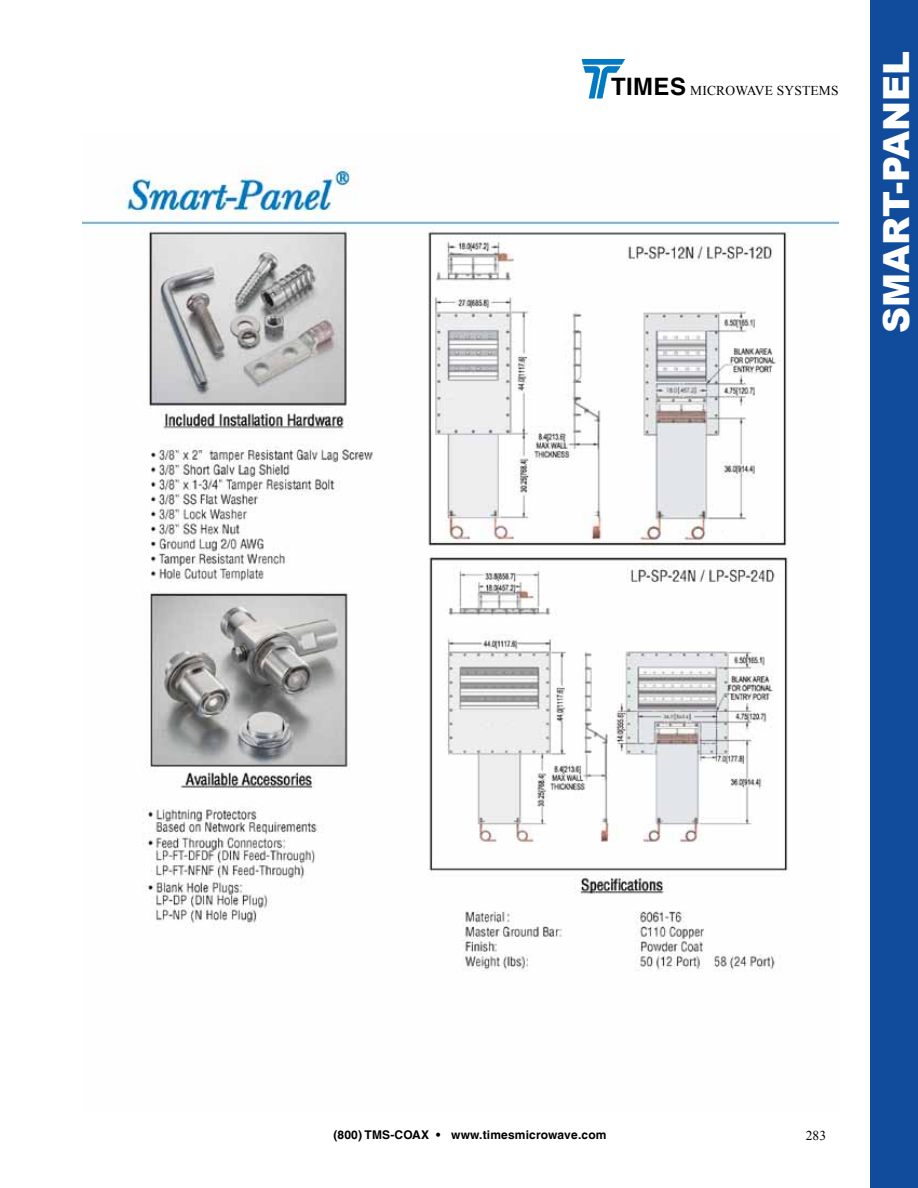
<style>
.page{position:relative;width:918px;height:1188px;background:#fff}
.page>*{position:absolute;margin:0;border:0;box-sizing:border-box;transform-origin:0 0}
.t1{font:900 36px "Arial";color:#fff}
.t2{font:13.5px "Times New Roman";letter-spacing:.01em;color:#000}
.t3{font:700 12px "Helvetica LT";letter-spacing:.015em;color:#000}
.s1{font-family:"Helvetica LT";font-weight:700;font-size:24px}
</style>
<div class="page">
<img style="left:582px;top:59px;width:43px;height:39px">
<div style="left:870px;top:0;width:48px;height:1188px;background:#114b9c"></div>
<img style="left:82px;top:167px;width:756px;height:805px">
<p class="t2" style="left:611px;top:81px;width:229px"><span class="s1">TIMES</span> MICROWAVE SYSTEMS</p>
<h1 class="t1" style="left:870px;top:333px;width:284px;rotate:-90deg">SMART-PANEL</h1>
<p class="t3" style="left:333px;top:1128px;width:275px">(800) TMS-COAX • www.timesmicrowave.com</p>
<p class="t2" style="left:806px;top:1126px;width:22px">283</p>
</div>
